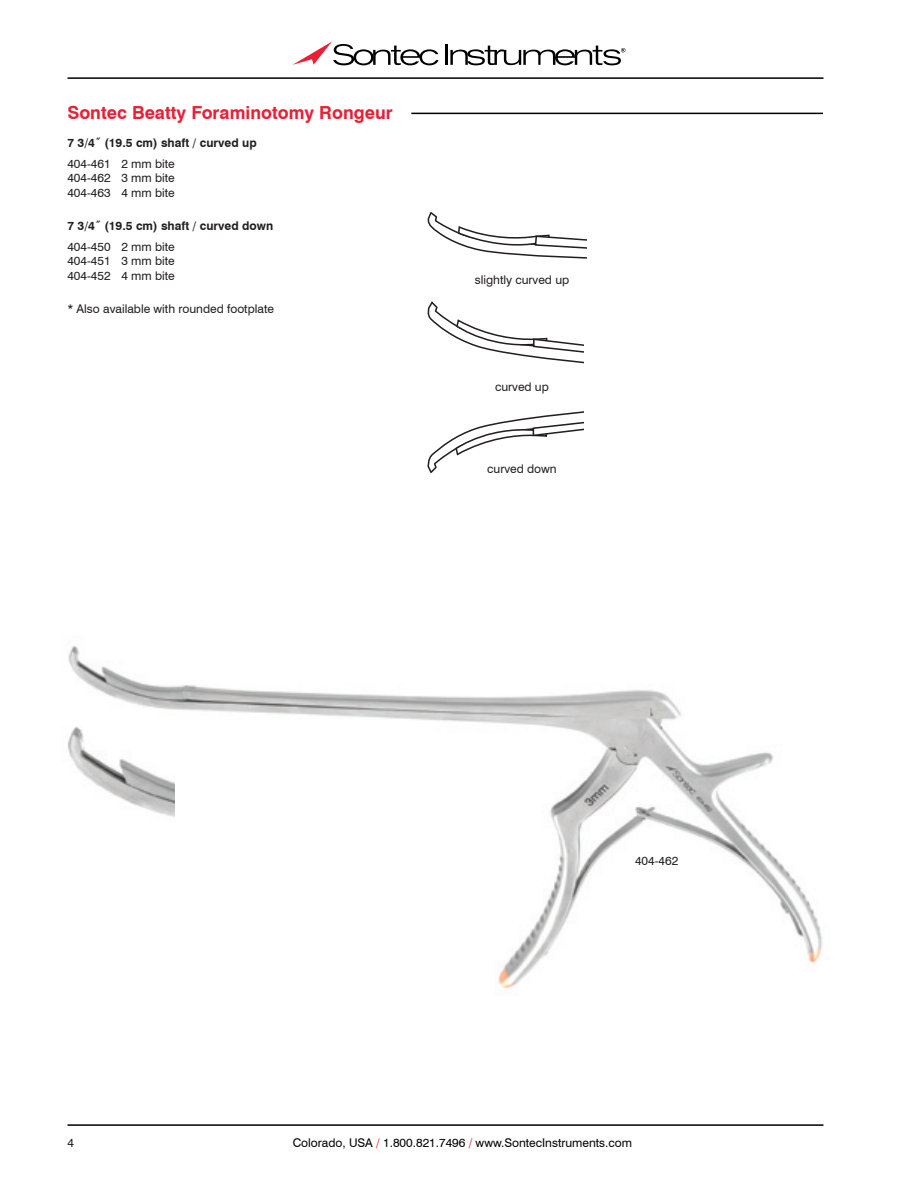
<style>
.page{position:relative;width:918px;height:1188px;background:#fff}
.page>*{position:absolute;margin:0;border:0;box-sizing:border-box;transform-origin:0 0}
.t1{font:700 18px "Swiss 721 BT";color:#ea1f34}
.Item{font:12px/14.4px "Swiss 721 BT";color:#231f20;text-align:justify}
.Misc{font:12px "Swiss 721 BT";color:#231f20}
.Description{font:700 12px "Swiss 721 BT";color:#231f20}
.t2{font:12px "Swiss 721 BT";color:#040503}
.s1{color:#ea2036}
</style>
<div class="page">
<hr style="left:411px;top:113px;width:412px;height:1px;background:#000">
<img style="left:68px;top:646px;width:755px;height:343px">
<img style="left:67px;top:716px;width:107px;height:104px">
<svg style="left:428px;top:212px;width:158px;height:47px"></svg>
<svg style="left:428px;top:301px;width:156px;height:63px"></svg>
<svg style="left:428px;top:411px;width:156px;height:61px"></svg>
<hr style="left:68px;top:1124px;width:756px;height:2px;background:#000">
<hr style="left:68px;top:77px;width:756px;height:2px;background:#000">
<svg style="left:293px;top:42px;width:146px;height:23px"></svg>
<hr style="left:446px;top:45px;width:2px;height:20px;background:#000">
<svg style="left:450px;top:46px;width:175px;height:19px"></svg>
<p class="t1" style="left:67px;top:101px;width:327px">Sontec Beatty Foraminotomy Rongeur</p>
<p class="Description" style="left:67px;top:135px;width:191px">7 3/4˝ (19.5 cm) shaft / curved up</p>
<p class="Item" style="left:67px;top:156px;width:109px">404-461 2 mm bite 404-462 3 mm bite 404-463 4 mm bite</p>
<p class="Description" style="left:67px;top:218px;width:207px">7 3/4˝ (19.5 cm) shaft / curved down</p>
<p class="Item" style="left:67px;top:239px;width:109px">404-450 2 mm bite 404-451 3 mm bite 404-452 4 mm bite</p>
<p class="Misc" style="left:67px;top:301px;width:208px">* Also available with rounded footplate</p>
<p class="Misc" style="left:475px;top:272px;width:96px">slightly curved up</p>
<p class="Misc" style="left:495px;top:379px;width:55px">curved up</p>
<p class="Misc" style="left:487px;top:462px;width:71px">curved down</p>
<p class="Misc" style="left:635px;top:853px;width:45px">404-462</p>
<p class="Item" style="left:68px;top:1136px;width:8px">4</p>
<p class="t2" style="left:293px;top:1136px;width:341px">Colorado, USA <span class="s1">/</span> 1.800.821.7496 <span class="s1">/</span> www.SontecInstruments.com</p>
</div>
